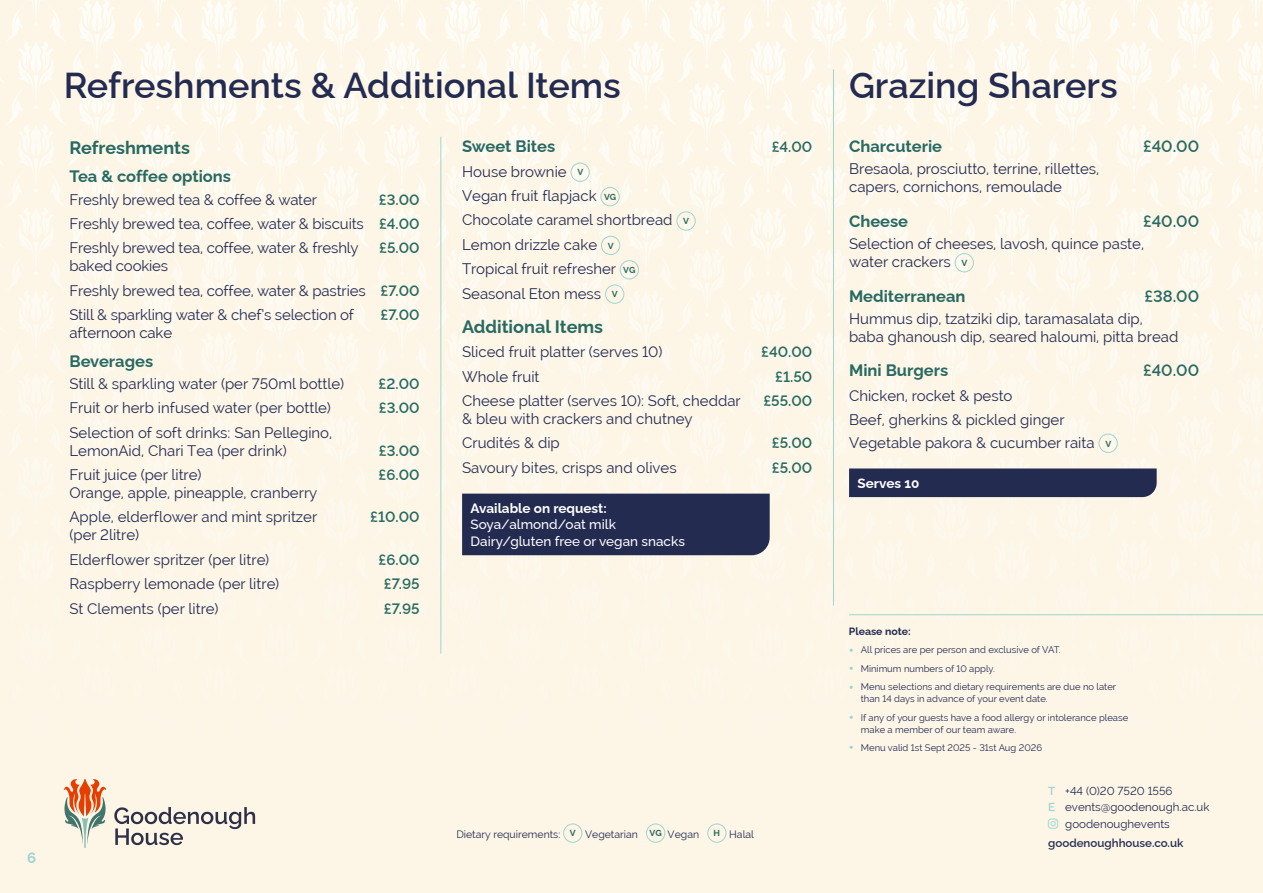
<style>
.page{position:relative;width:1263px;height:893px;background:#fdf6e7}
.page>*{position:absolute;margin:0;border:0;box-sizing:border-box;transform-origin:0 0}
.t1{font:600 36px "Raleway";color:#242b51}
.t2{font:700 18px "Raleway";color:#286961}
.t3{font:700 16.5px "Raleway";color:#286961}
.t4{font:600 16.5px "Raleway";color:#286961}
.t5{font:15px/24.3px "Raleway";color:#242b51}
.t6{font:600 15px "Raleway";color:#286961}
.t7{font:700 15px "Raleway";color:#a0d4cf}
.t8{font:500 13.5px/16.5px "Raleway";color:#fff}
.t9{font:700 13.5px "Raleway";color:#fff}
.t10{font:11.55px "Raleway";color:#242b51}
.t11{font:600 11.55px "Raleway";color:#242b51}
.t12{font:10.5px "Raleway";color:#242b51}
.t13{font:700 10.5px "Raleway";color:#242b51}
.t14{font:9.45px/12px "Raleway";color:#242b51}
.s1{font-weight:600;color:#286961}
.s2{font-weight:700;font-size:8.7px;color:#286961}
.s3{font-weight:900;font-size:13.5px;color:#a0d4cf}
.s4{font-weight:600;color:#a0d4cf}
</style>
<div class="page">
<hr style="left:440px;top:137px;width:1px;height:517px;background:#a0d4cf">
<hr style="left:833px;top:69px;width:1px;height:536px;background:#a0d4cf">
<hr style="left:849px;top:614px;width:414px;height:1px;background:#a0d4cf">
<svg style="left:114px;top:807px;width:141px;height:38px"></svg>
<svg style="left:64px;top:779px;width:42px;height:69px"></svg>
<div style="left:563px;top:823px;width:19px;height:20px;border:1px solid #a0d4cf;border-radius:50%"></div>
<div style="left:646px;top:823px;width:19px;height:20px;border:1px solid #a0d4cf;border-radius:50%"></div>
<div style="left:707px;top:823px;width:19px;height:20px;border:1px solid #a0d4cf;border-radius:50%"></div>
<div style="left:462px;top:494px;width:308px;height:61px;background:#242b51"></div>
<div style="left:570px;top:163px;width:20px;height:19px;border:1px solid #a0d4cf;border-radius:50%"></div>
<div style="left:600px;top:187px;width:20px;height:19px;border:1px solid #a0d4cf;border-radius:50%"></div>
<div style="left:676px;top:211px;width:20px;height:20px;border:1px solid #a0d4cf;border-radius:50%"></div>
<div style="left:601px;top:236px;width:19px;height:19px;border:1px solid #a0d4cf;border-radius:50%"></div>
<div style="left:620px;top:260px;width:19px;height:19px;border:1px solid #a0d4cf;border-radius:50%"></div>
<div style="left:605px;top:284px;width:19px;height:20px;border:1px solid #a0d4cf;border-radius:50%"></div>
<div style="left:849px;top:468px;width:308px;height:29px;background:#242b51"></div>
<div style="left:955px;top:253px;width:19px;height:19px;border:1px solid #a0d4cf;border-radius:50%"></div>
<div style="left:1098px;top:434px;width:20px;height:19px;border:1px solid #a0d4cf;border-radius:50%"></div>
<h1 class="t1" style="left:64px;top:57px;width:559px">Refreshments &amp; Additional Items</h1>
<p class="t2" style="left:69px;top:133px;width:122px">Refreshments</p>
<p class="t3" style="left:69px;top:164px;width:163px">Tea &amp; coffee options</p>
<p class="t5" style="left:69px;top:187px;width:249px">Freshly brewed tea &amp; coffee &amp; water</p>
<p class="t5" style="left:69px;top:187px;width:352px;text-align:justify;text-indent:309px"><span class="s1">£3.00<br></span>Freshly brewed tea, coffee, water &amp; biscuits <span class="s1">£4.00<br></span>Freshly brewed tea, coffee, water &amp; freshly</p>
<p class="t6" style="left:379px;top:236px;width:42px">£5.00</p>
<p class="t5" style="left:69px;top:254px;width:352px">baked cookies<br>Freshly brewed tea, coffee, water &amp; pastries <span class="s1">£7.00<br></span>Still &amp; sparkling water &amp; chef’s selection of</p>
<p class="t6" style="left:380px;top:303px;width:41px">£7.00</p>
<p class="t5" style="left:69px;top:321px;width:104px">afternoon cake</p>
<p class="t3" style="left:69px;top:348px;width:85px">Beverages</p>
<p class="t5" style="left:69px;top:371px;width:276px">Still &amp; sparkling water (per 750ml bottle)</p>
<p class="t6" style="left:379px;top:372px;width:42px">£2.00</p>
<p class="t5" style="left:69px;top:396px;width:263px">Fruit or herb infused water (per bottle)</p>
<p class="t6" style="left:379px;top:396px;width:42px">£3.00</p>
<p class="t5" style="left:69px;top:423px;width:264px;line-height:18px">Selection of soft drinks: San Pellegino,<br>LemonAid, Chari Tea (per drink)</p>
<p class="t6" style="left:379px;top:439px;width:42px">£3.00</p>
<p class="t5" style="left:69px;top:463px;width:134px">Fruit juice (per litre)</p>
<p class="t6" style="left:378px;top:463px;width:43px">£6.00</p>
<p class="t5" style="left:69px;top:481px;width:249px">Orange, apple, pineapple, cranberry<br>Apple, elderflower and mint spritzer</p>
<p class="t6" style="left:370px;top:505px;width:51px">£10.00</p>
<p class="t5" style="left:69px;top:523px;width:201px">(per 2litre)<br>Elderflower spritzer (per litre)</p>
<p class="t6" style="left:378px;top:548px;width:43px">£6.00</p>
<p class="t5" style="left:69px;top:572px;width:211px">Raspberry lemonade (per litre)</p>
<p class="t6" style="left:384px;top:572px;width:37px">£7.95</p>
<p class="t5" style="left:69px;top:596px;width:151px">St Clements (per litre)</p>
<p class="t6" style="left:384px;top:597px;width:37px">£7.95</p>
<p class="t3" style="left:462px;top:134px;width:95px">Sweet Bites</p>
<p class="t6" style="left:772px;top:135px;width:42px">£4.00</p>
<p class="t5" style="left:462px;top:159px;width:229px">House brownie <span class="s2">V<br></span>Vegan fruit flapjack <span class="s2">VG<br></span>Chocolate caramel shortbread <span class="s2">V<br></span>Lemon drizzle cake <span class="s2">V<br></span>Tropical fruit refresher <span class="s2">VG<br></span>Seasonal Eton mess <span class="s2">V</span></p>
<p class="t2" style="left:462px;top:313px;width:143px">Additional Items</p>
<p class="t5" style="left:462px;top:340px;width:202px">Sliced fruit platter (serves 10)</p>
<p class="t6" style="left:761px;top:340px;width:52px">£40.00</p>
<p class="t5" style="left:462px;top:364px;width:79px">Whole fruit</p>
<p class="t6" style="left:775px;top:365px;width:38px">£1.50</p>
<p class="t5" style="left:462px;top:389px;width:280px">Cheese platter (serves 10): Soft, cheddar</p>
<p class="t6" style="left:763px;top:389px;width:50px">£55.00</p>
<p class="t5" style="left:462px;top:407px;width:232px">&amp; bleu with crackers and chutney<br>Crudités &amp; dip</p>
<p class="t6" style="left:772px;top:431px;width:42px">£5.00</p>
<p class="t5" style="left:462px;top:455px;width:216px">Savoury bites, crisps and olives</p>
<p class="t6" style="left:772px;top:456px;width:42px">£5.00</p>
<p class="t9" style="left:471px;top:497px;width:138px">Available on request:</p>
<p class="t8" style="left:471px;top:515px;width:216px">Soya/almond/oat milk<br>Dairy/gluten free or vegan snacks</p>
<p class="t7" style="left:27px;top:846px;width:11px">6</p>
<p class="t12" style="left:456px;top:828px;width:244px">Dietary requirements: <span class="s2">V</span> Vegetarian <span class="s2">VG</span> Vegan</p>
<p class="t12" style="left:714px;top:828px;width:42px"><span class="s2">H</span> Halal</p>
<h1 class="t1" style="left:849px;top:57px;width:270px">Grazing Sharers</h1>
<p class="t3" style="left:849px;top:134px;width:95px">Charcuterie</p>
<p class="t4" style="left:1143px;top:134px;width:58px">£40.00</p>
<p class="t5" style="left:849px;top:160px;width:252px;line-height:18px">Bresaola, prosciutto, terrine, rillettes, capers, cornichons, remoulade</p>
<p class="t3" style="left:849px;top:208px;width:61px">Cheese</p>
<p class="t4" style="left:1143px;top:208px;width:58px">£40.00</p>
<p class="t5" style="left:849px;top:235px;width:297px;line-height:18px">Selection of cheeses, lavosh, quince paste, water crackers <span class="s2">V</span></p>
<p class="t3" style="left:849px;top:283px;width:118px">Mediterranean</p>
<p class="t4" style="left:1144px;top:283px;width:56px">£38.00</p>
<p class="t5" style="left:849px;top:309px;width:331px;line-height:18px">Hummus dip, tzatziki dip, taramasalata dip, baba ghanoush dip, seared haloumi, pitta bread</p>
<p class="t3" style="left:849px;top:358px;width:101px">Mini Burgers</p>
<p class="t4" style="left:1143px;top:357px;width:58px">£40.00</p>
<p class="t5" style="left:849px;top:385px;width:264px;line-height:23.1px">Chicken, rocket &amp; pesto<br>Beef, gherkins &amp; pickled ginger<br>Vegetable pakora &amp; cucumber raita <span class="s2">V</span></p>
<p class="t9" style="left:857px;top:472px;width:63px">Serves 10</p>
<p class="t13" style="left:849px;top:623px;width:63px">Please note:</p>
<p class="t14" style="left:849px;top:644px;width:213px"><span class="s3">•</span> All prices are per person and exclusive of VAT.</p>
<p class="t14" style="left:849px;top:662px;width:147px"><span class="s3">•</span> Minimum numbers of 10 apply.</p>
<p class="t14" style="left:861px;top:681px;width:257px;text-indent:-12px"><span class="s3">•</span> Menu selections and dietary requirements are due no later than 14 days in advance of your event date.</p>
<p class="t14" style="left:861px;top:711px;width:269px;text-indent:-12px"><span class="s3">•</span> If any of your guests have a food allergy or intolerance please make a member of our team aware.</p>
<p class="t14" style="left:849px;top:742px;width:195px"><span class="s3">•</span> Menu valid 1st Sept 2025 - 31st Aug 2026</p>
<p class="t10" style="left:1048px;top:784px;width:126px"><span class="s4">T</span> +44 (0)20 7520 1556</p>
<p class="t10" style="left:1048px;top:800px;width:163px"><span class="s4">E</span> events@goodenough.ac.uk</p>
<p class="t10" style="left:1065px;top:817px;width:106px">goodenoughevents</p>
<p class="t11" style="left:1048px;top:834px;width:137px">goodenoughhouse.co.uk</p>
</div>
